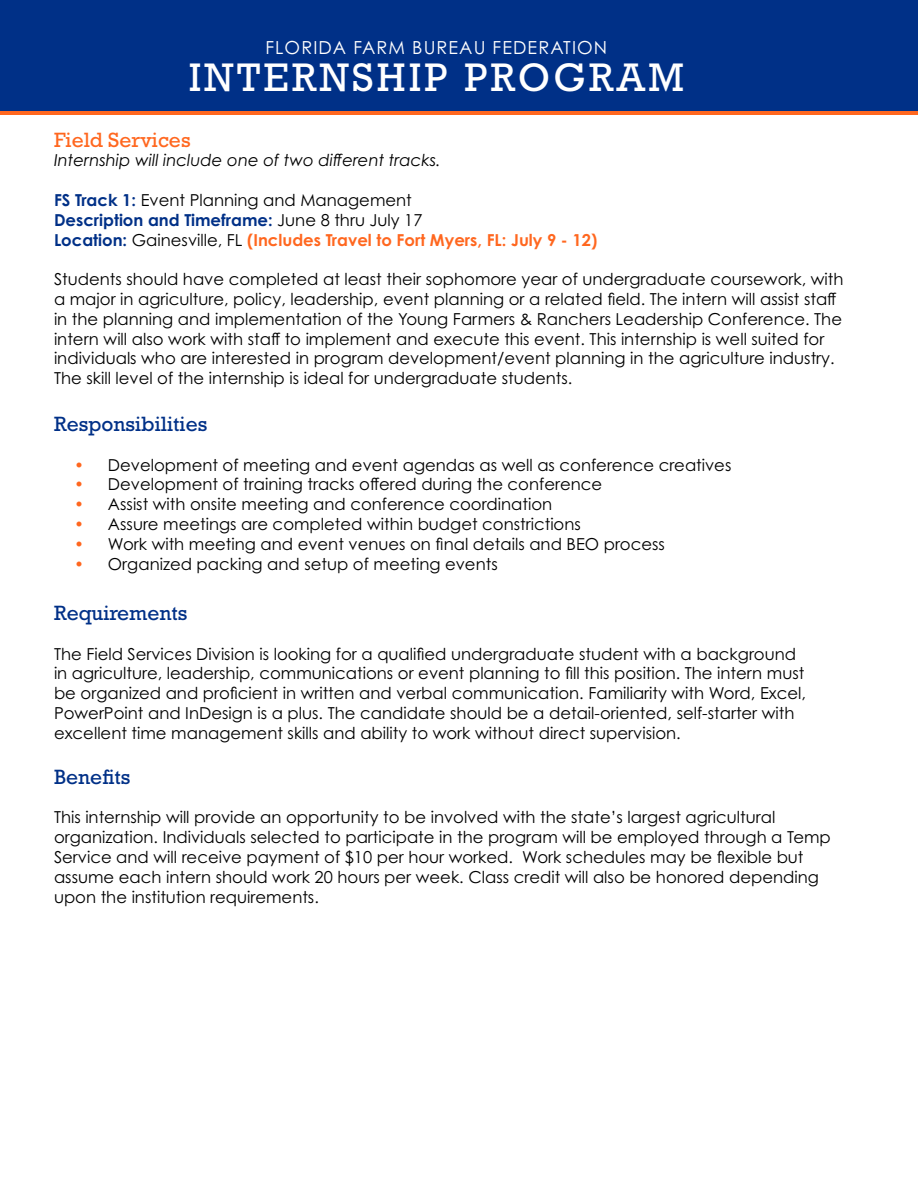
<style>
.page{position:relative;width:918px;height:1188px;background:#fff}
.page>*{position:absolute;margin:0;border:0;box-sizing:border-box;transform-origin:0 0}
.t1{font:40.5px "Rockwell Std";letter-spacing:.08em;color:#fff}
.t2{font:21px "Rockwell Std";color:#003087}
.t3{font:21px "Rockwell Std";color:#ff671f}
.t4{font:18px "Century Gothic Pro";letter-spacing:.06em;color:#fff}
.t5{font:16.5px/19.8px "Century Gothic Pro";color:#000}
.t6{font:italic 16.5px "Century Gothic Pro";color:#000}
.s1{font-weight:700;color:#003087}
.s2{font-weight:700;color:#ff671f}
.s3{color:#ff671f}
</style>
<div class="page">
<svg style="left:0;top:110px;width:918px;height:4px;fill:#ff671f"></svg>
<div style="left:0;top:0;width:918px;height:110px;background:#003087"></div>
<p class="t4" style="left:265px;top:36px;width:343px">FLORIDA FARM BUREAU FEDERATION</p>
<h1 class="t1" style="left:189px;top:54px;width:497px">INTERNSHIP PROGRAM</h1>
<p class="t3" style="left:54px;top:127px;width:138px">Field Services</p>
<p class="t6" style="left:54px;top:151px;width:388px">Internship will include one of two different tracks.</p>
<p class="t5" style="left:54px;top:190px;width:545px"><span class="s1">FS Track 1:</span> Event Planning and Management<br><span class="s1">Description and Timeframe:</span> June 8 thru July 17<br><span class="s1">Location:</span> Gainesville, FL <span class="s2">(Includes Travel to Fort Myers, FL: July 9 - 12)</span></p>
<p class="t5" style="left:54px;top:269px;width:791px">Students should have completed at least their sophomore year of undergraduate coursework, with a major in agriculture, policy, leadership, event planning or a related field. The intern will assist staff in the planning and implementation of the Young Farmers &amp; Ranchers Leadership Conference. The intern will also work with staff to implement and execute this event. This internship is well suited for individuals who are interested in program development/event planning in the agriculture industry.<br>The skill level of the internship is ideal for undergraduate students.</p>
<p class="t2" style="left:54px;top:412px;width:155px">Responsibilities</p>
<p class="t5" style="left:74px;top:454px;width:659px"><span class="s3">•</span> Development of meeting and event agendas as well as conference creatives</p>
<p class="t5" style="left:74px;top:474px;width:529px"><span class="s3">•</span> Development of training tracks offered during the conference</p>
<p class="t5" style="left:74px;top:494px;width:480px"><span class="s3">•</span> Assist with onsite meeting and conference coordination</p>
<p class="t5" style="left:74px;top:514px;width:508px"><span class="s3">•</span> Assure meetings are completed within budget constrictions</p>
<p class="t5" style="left:74px;top:534px;width:592px"><span class="s3">•</span> Work with meeting and event venues on final details and BEO process</p>
<p class="t5" style="left:74px;top:553px;width:425px"><span class="s3">•</span> Organized packing and setup of meeting events</p>
<p class="t2" style="left:54px;top:601px;width:135px">Requirements</p>
<p class="t5" style="left:54px;top:643px;width:754px">The Field Services Division is looking for a qualified undergraduate student with a background in agriculture, leadership, communications or event planning to fill this position. The intern must be organized and proficient in written and verbal communication. Familiarity with Word, Excel, PowerPoint and InDesign is a plus. The candidate should be a detail-oriented, self-starter with excellent time management skills and ability to work without direct supervision.</p>
<p class="t2" style="left:54px;top:765px;width:78px">Benefits</p>
<p class="t5" style="left:54px;top:807px;width:778px">This internship will provide an opportunity to be involved with the state’s largest agricultural organization. Individuals selected to participate in the program will be employed through a Temp Service and will receive payment of $10 per hour worked. Work schedules may be flexible but assume each intern should work 20 hours per week. Class credit will also be honored depending upon the institution requirements.</p>
</div>
